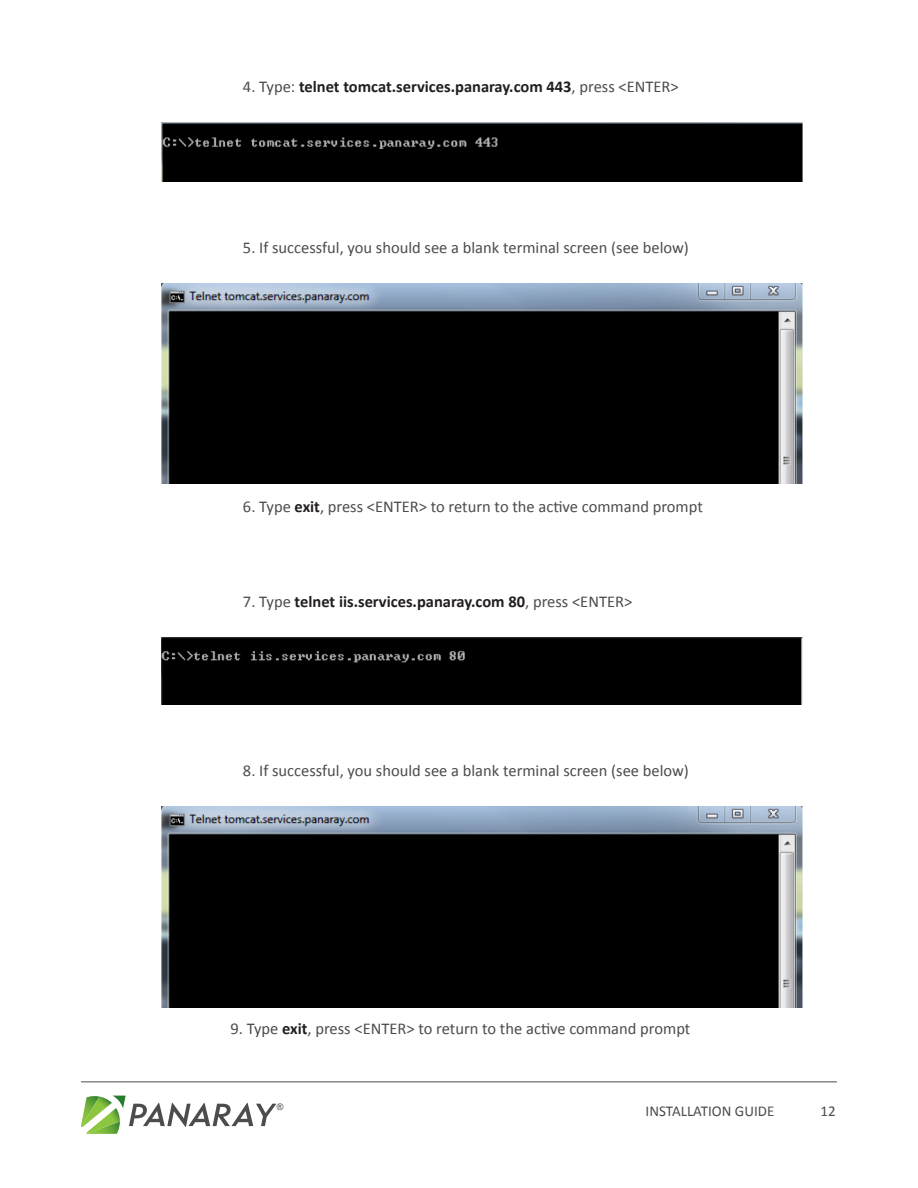
<style>
.page{position:relative;width:918px;height:1188px;background:#fff}
.page>*{position:absolute;margin:0;border:0;box-sizing:border-box;transform-origin:0 0}
.t1{font:16.5px "Calibri";color:#4b4c4d}
.t2{font:700 16.5px "Calibri";color:#231f20}
.t3{font:15px "Calibri";color:#4b4c4d}
.t4{font:9px "Arial";color:#4b4c4d}
.s1{font-weight:400;color:#4b4c4d}
.s2{font-weight:700;color:#231f20}
</style>
<div class="page">
<hr style="left:81px;top:1082px;width:756px;height:1px;background:#4b4c4d">
<svg style="left:81px;top:1096px;width:195px;height:38px"></svg>
<div style="left:161px;top:123px;width:642px;height:58px;background:#000"></div>
<img style="left:161px;top:283px;width:642px;height:201px">
<img style="left:161px;top:637px;width:642px;height:68px">
<img style="left:161px;top:807px;width:642px;height:200px">
<p class="t2" style="left:243px;top:76px;width:437px"><span class="s1">4. Type:</span> telnet tomcat.services.panaray.com 443<span class="s1">, press &lt;ENTER&gt;</span></p>
<p class="t1" style="left:243px;top:237px;width:447px">5. If successful, you should see a blank terminal screen (see below)</p>
<p class="t1" style="left:243px;top:496px;width:461px">6. Type <span class="s2">exit</span>, press &lt;ENTER&gt; to return to the active command prompt</p>
<p class="t2" style="left:243px;top:591px;width:391px"><span class="s1">7. Type</span> telnet iis.services.panaray.com 80<span class="s1">, press &lt;ENTER&gt;</span></p>
<p class="t1" style="left:243px;top:760px;width:447px">8. If successful, you should see a blank terminal screen (see below)</p>
<p class="t1" style="left:231px;top:1018px;width:461px">9. Type <span class="s2">exit</span>, press &lt;ENTER&gt; to return to the active command prompt</p>
<p class="t4" style="left:277px;top:1101px;width:8px">®</p>
<p class="t3" style="left:646px;top:1102px;width:130px">INSTALLATION GUIDE</p>
<p class="t3" style="left:821px;top:1102px;width:17px">12</p>
</div>
